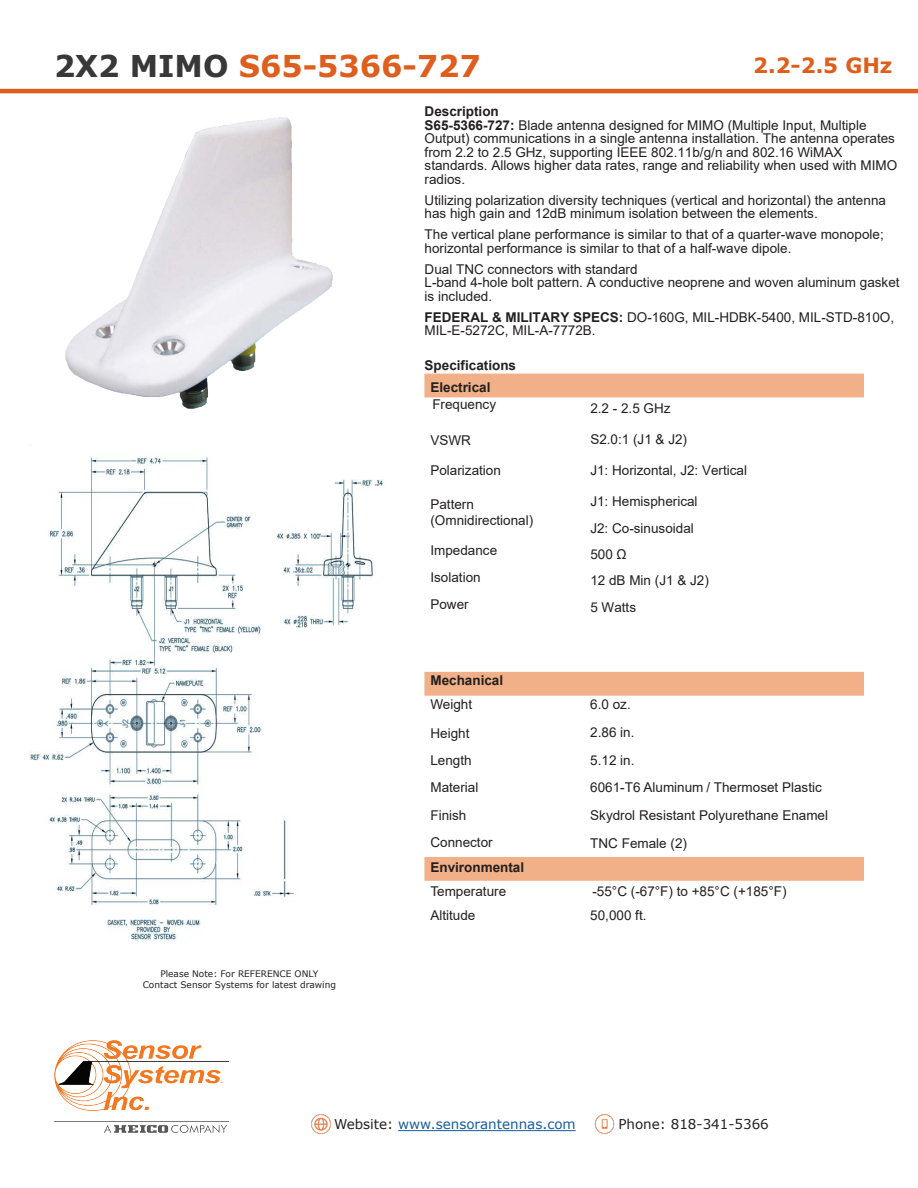
<style>
.page{position:relative;width:918px;height:1188px;background:#fff}
.page>*{position:absolute;margin:0;border:0;box-sizing:border-box;transform-origin:0 0}
.t1{font:700 30px "Verdana";color:#de5e1d}
.t2{font:700 21px "Verdana";color:#de5e1d}
.t3{font:13.5px/13.5px "Arial";color:#231f20}
.t4{font:13.5px/27.6px "Arial";color:#231f20}
.t5{font:700 13.5px/17.2px "Arial";color:#231f20}
.t6{font:13.5px "Verdana";color:#175d9e}
.t7{font:13.5px "Verdana";color:#231f20}
.t8{font:700 13.5px "Arial";color:#231f20}
.t9{font:9px "Verdana";color:#231f20}
.s1{color:#383839}
.s2{font-weight:700}
.s3{font-weight:400}
.s4{font-style:inherit}
.s5{color:#231f20}
</style>
<div class="page">
<hr style="left:0;top:89px;width:918px;height:4px;background:#de5e1d">
<img style="left:55px;top:1041px;width:174px;height:91px">
<hr style="left:398px;top:1130px;width:178px;height:1px;background:#175d9e">
<img style="left:311px;top:1114px;width:20px;height:21px">
<img style="left:594px;top:1114px;width:21px;height:20px">
<svg style="left:424px;top:374px;width:440px;height:507px"></svg>
<img style="left:65px;top:117px;width:268px;height:292px">
<img style="left:29px;top:456px;width:355px;height:486px">
<p class="t1" style="left:54px;top:45px;width:428px"><span class="s1">2X2 MIMO</span> S65-5366-727</p>
<h2 class="t2" style="left:753px;top:51px;width:141px">2.2-2.5 GHz</h2>
<p class="t3" style="left:425px;top:104px;width:474px"><span class="s2">Description<br></span><span class="s2">S65-5366-727:</span> Blade antenna designed for MIMO (Multiple Input, Multiple Output) communications in a single antenna installation. The antenna operates from 2.2 to 2.5 GHz, supporting IEEE 802.11b/g/n and 802.16 WiMAX standards. Allows higher data rates, range and reliability when used with MIMO radios.</p>
<p class="t3" style="left:425px;top:193px;width:463px">Utilizing polarization diversity techniques (vertical and horizontal) the antenna has high gain and 12dB minimum isolation between the elements.</p>
<p class="t3" style="left:425px;top:227px;width:461px">The vertical plane performance is similar to that of a quarter-wave monopole; horizontal performance is similar to that of a half-wave dipole.</p>
<p class="t3" style="left:425px;top:262px;width:477px">Dual TNC connectors with standard<br>L-band 4-hole bolt pattern. A conductive neoprene and woven aluminum gasket is included.</p>
<p class="t3" style="left:425px;top:310px;width:471px"><span class="s2">FEDERAL &amp; MILITARY SPECS:</span> DO-160G, MIL-HDBK-5400, MIL-STD-810O,<br>MIL-E-5272C, MIL-A-7772B.</p>
<p class="t8" style="left:425px;top:355px;width:93px">Specifications</p>
<p class="t5" style="left:430px;top:378px;width:67px">Electrical<br><span class="s3">Frequency</span></p>
<p class="t4" style="left:430px;top:426px;width:42px">VSWR</p>
<p class="t3" style="left:590px;top:401px;width:82px">2.2 - 2.5 GHz</p>
<p class="t3" style="left:590px;top:432px;width:98px">S2.0:1 (J1 &amp; J2)</p>
<p class="t3" style="left:590px;top:464px;width:158px">J1: Horizontal, J2: Vertical</p>
<p class="t3" style="left:590px;top:488px;width:120px;line-height:26.2px">J1: Hemispherical<br>J2: Co-sinusoidal<br><span class="s4">50</span>0 <span class="s4">Ω<br></span>12 dB Min (J1 &amp; J2)<br>5 <span class="s4">Watt</span>s</p>
<p class="t4" style="left:430px;top:456px;width:72px">Polarization</p>
<p class="t4" style="left:430px;top:490px;width:45px">Pattern</p>
<p class="t3" style="left:430px;top:513px;width:104px">(Omnidirectional)</p>
<p class="t4" style="left:430px;top:536px;width:68px">Impedance</p>
<p class="t3" style="left:430px;top:570px;width:52px">Isolation</p>
<p class="t4" style="left:430px;top:590px;width:40px">Power</p>
<p class="t5" style="left:430px;top:672px;width:74px">Mechanical</p>
<p class="t4" style="left:430px;top:691px;width:43px">Weight</p>
<p class="t4" style="left:430px;top:719px;width:41px">Height</p>
<p class="t4" style="left:430px;top:746px;width:43px">Length</p>
<p class="t4" style="left:430px;top:773px;width:50px">Material</p>
<p class="t4" style="left:430px;top:801px;width:38px">Finish</p>
<p class="t4" style="left:430px;top:828px;width:64px">Connector</p>
<p class="t4" style="left:590px;top:691px;width:239px"><span class="s4">6</span>.0 oz.<br>2.86 in.<br><span class="s4">5.12</span> in.<br>6061-T6 Aluminum <span class="s4">/</span> Thermoset Plastic<br>Skydrol Resistant Polyurethane Enamel<br>TNC Female <span class="s4">(2)</span></p>
<p class="t9" style="left:160px;top:967px;width:159px">Please Note: For REFERENCE ONLY</p>
<p class="t9" style="left:143px;top:978px;width:195px">Contact Sensor Systems for latest drawing</p>
<p class="t5" style="left:430px;top:859px;width:95px">Environmental</p>
<p class="t4" style="left:430px;top:879px;width:77px;line-height:24px">Temperature<br>Altitude</p>
<p class="t4" style="left:590px;top:879px;width:198px;line-height:24px">-55°C (-67°F) to +<span class="s4">85</span>°C (+18<span class="s4">5</span>°F)<br><span class="s4">5</span>0,000 ft.</p>
<p class="t6" style="left:334px;top:1115px;width:243px"><span class="s5">Website:</span> www.sensorantennas.com</p>
<p class="t7" style="left:618px;top:1115px;width:152px">Phone: 818-341-5366</p>
</div>
